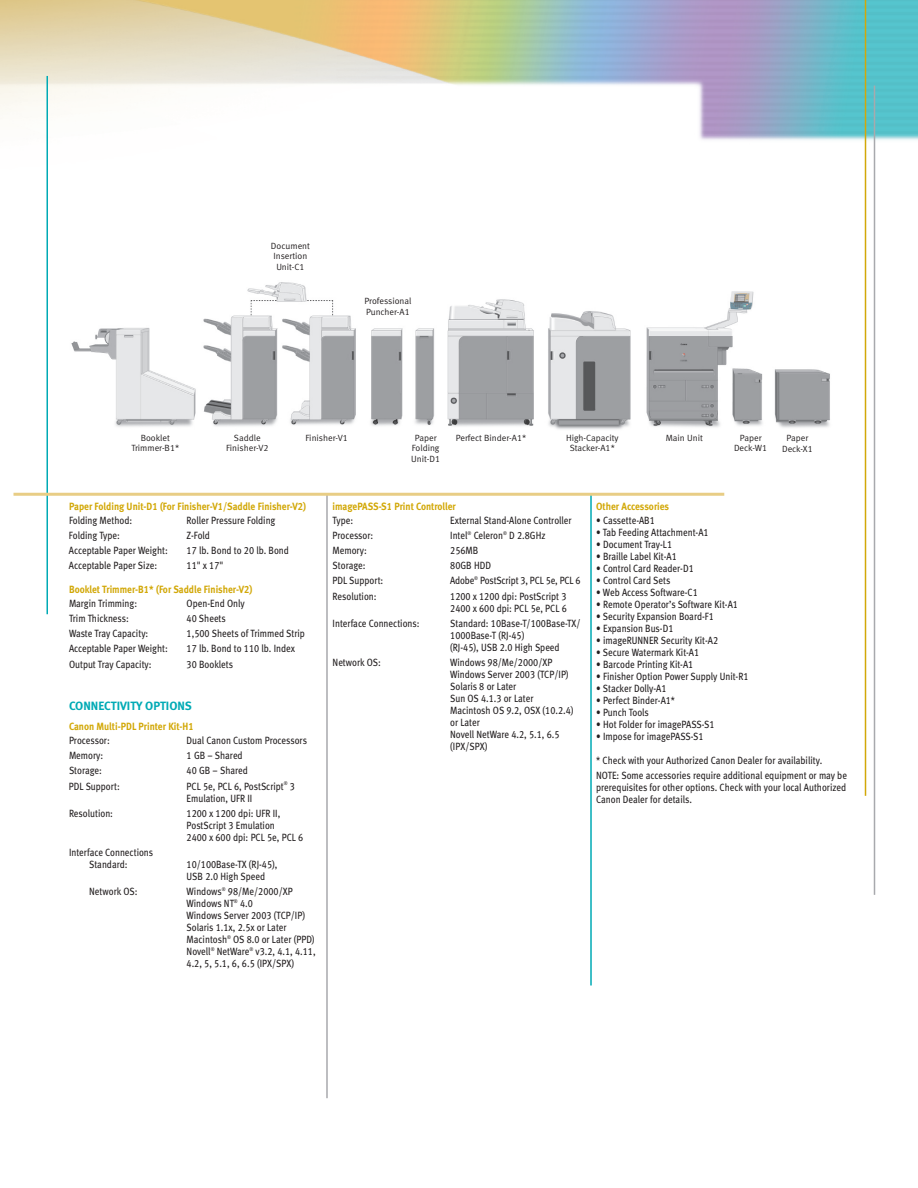
<style>
.page{position:relative;width:918px;height:1188px;background:#fff}
.page>*{position:absolute;margin:0;border:0;box-sizing:border-box;transform-origin:0 0}
.t1{font:12px "Meta Bold LF";color:#00aab5}
.t2{font:10.5px/12px "Meta Book LF";color:#231f20;scale:.87 1}
.t3{font:10.5px "Meta Bold LF";color:#d2a808;scale:.9 1}
.t4{font:9px/10.8px "Meta Normal LF";color:#231f20;text-align:center}
</style>
<div class="page">
<img style="left:0;top:0;width:918px;height:1099px">
<hr style="left:865px;top:0;width:1px;height:796px;background:#d2a808">
<hr style="left:874px;top:86px;width:1px;height:809px;background:#a8a9ad">
<hr style="left:46px;top:76px;width:2px;height:538px;background:#00aab5">
<hr style="left:590px;top:494px;width:2px;height:492px;background:#00aab5">
<div style="left:56px;top:220px;width:794px;height:254px;background:#fff"></div>
<img style="left:71px;top:282px;width:759px;height:147px">
<hr style="left:326px;top:493px;width:2px;height:605px;background:#a8a9ad">
<hr style="left:14px;top:493px;width:710px;height:3px;background:#e8cd85">
<p class="t4" style="left:131px;top:433px;width:49px">Booklet<br>Trimmer-B1*</p>
<p class="t4" style="left:271px;top:241px;width:40px">Document<br>Insertion<br>Unit-C1</p>
<p class="t4" style="left:364px;top:296px;width:48px;text-align:left">Professional<br>Puncher-A1</p>
<p class="t4" style="left:226px;top:433px;width:44px">Saddle<br>Finisher-V2</p>
<p class="t4" style="left:305px;top:433px;width:44px">Finisher-V1</p>
<p class="t4" style="left:456px;top:433px;width:72px">Perfect Binder-A1*</p>
<p class="t4" style="left:566px;top:433px;width:54px">High-Capacity<br>Stacker-A1*</p>
<p class="t4" style="left:666px;top:433px;width:39px">Main Unit</p>
<p class="t4" style="left:734px;top:433px;width:35px">Paper<br>Deck-W1</p>
<p class="t4" style="left:782px;top:433px;width:32px">Paper<br>Deck-X1</p>
<p class="t4" style="left:411px;top:433px;width:30px">Paper<br>Folding<br>Unit-D1</p>
<p class="t3" style="left:69px;top:502px;width:265px">Paper Folding Unit-D1 (For Finisher-V1/Saddle Finisher-V2)</p>
<p class="t2" style="left:69px;top:515px;width:74px">Folding Method:</p>
<p class="t2" style="left:187px;top:515px;width:104px">Roller Pressure Folding</p>
<p class="t2" style="left:69px;top:530px;width:60px">Folding Type:</p>
<p class="t2" style="left:187px;top:530px;width:28px">Z-Fold</p>
<p class="t2" style="left:69px;top:545px;width:115px">Acceptable Paper Weight:</p>
<p class="t2" style="left:187px;top:545px;width:119px">17 lb. Bond to 20 lb. Bond</p>
<p class="t2" style="left:69px;top:561px;width:103px">Acceptable Paper Size:</p>
<p class="t2" style="left:187px;top:561px;width:44px">11" x 17"</p>
<p class="t3" style="left:69px;top:586px;width:205px">Booklet Trimmer-B1* (For Saddle Finisher-V2)</p>
<p class="t2" style="left:69px;top:598px;width:80px">Margin Trimming:</p>
<p class="t2" style="left:187px;top:598px;width:68px">Open-End Only</p>
<p class="t2" style="left:69px;top:613px;width:70px">Trim Thickness:</p>
<p class="t2" style="left:187px;top:613px;width:47px">40 Sheets</p>
<p class="t2" style="left:69px;top:628px;width:93px">Waste Tray Capacity:</p>
<p class="t2" style="left:187px;top:628px;width:138px">1,500 Sheets of Trimmed Strip</p>
<p class="t2" style="left:69px;top:644px;width:115px">Acceptable Paper Weight:</p>
<p class="t2" style="left:187px;top:644px;width:126px">17 lb. Bond to 110 lb. Index</p>
<p class="t2" style="left:69px;top:659px;width:97px">Output Tray Capacity:</p>
<p class="t2" style="left:187px;top:659px;width:55px">30 Booklets</p>
<p class="t1" style="left:69px;top:701px;width:124px">CONNECTIVITY OPTIONS</p>
<p class="t3" style="left:69px;top:723px;width:140px">Canon Multi-PDL Printer Kit-H1</p>
<p class="t2" style="left:69px;top:735px;width:48px">Processor:</p>
<p class="t2" style="left:187px;top:735px;width:140px">Dual Canon Custom Processors</p>
<p class="t2" style="left:69px;top:750px;width:41px">Memory:</p>
<p class="t2" style="left:187px;top:750px;width:66px">1 GB – Shared</p>
<p class="t2" style="left:69px;top:766px;width:39px">Storage:</p>
<p class="t2" style="left:187px;top:766px;width:72px">40 GB – Shared</p>
<p class="t2" style="left:69px;top:781px;width:60px">PDL Support:</p>
<p class="t2" style="left:187px;top:781px;width:126px">PCL 5e, PCL 6, PostScript<sup>®</sup> 3<br>Emulation, UFR II</p>
<p class="t2" style="left:69px;top:808px;width:52px">Resolution:</p>
<p class="t2" style="left:187px;top:808px;width:136px">1200 x 1200 dpi: UFR II,<br>PostScript 3 Emulation<br>2400 x 600 dpi: PCL 5e, PCL 6</p>
<p class="t2" style="left:69px;top:847px;width:98px;text-align:center">Interface Connections<br>Standard:</p>
<p class="t2" style="left:187px;top:859px;width:106px">10/100Base-TX (RJ-45),<br>USB 2.0 High Speed</p>
<p class="t2" style="left:89px;top:887px;width:57px">Network OS:</p>
<p class="t2" style="left:187px;top:887px;width:150px">Windows<sup>®</sup> 98/Me/2000/XP<br>Windows NT<sup>®</sup> 4.0<br>Windows Server 2003 (TCP/IP)<br>Solaris 1.1x, 2.5x or Later<br>Macintosh<sup>®</sup> OS 8.0 or Later (PPD)<br>Novell<sup>®</sup> NetWare<sup>®</sup> v3.2, 4.1, 4.11,<br>4.2, 5, 5.1, 6, 6.5 (IPX/SPX)</p>
<p class="t3" style="left:333px;top:502px;width:138px">imagePASS-S1 Print Controller</p>
<p class="t2" style="left:333px;top:515px;width:25px">Type:</p>
<p class="t2" style="left:450px;top:515px;width:141px">External Stand-Alone Controller</p>
<p class="t2" style="left:333px;top:530px;width:48px">Processor:</p>
<p class="t2" style="left:450px;top:530px;width:111px">Intel<sup>®</sup> Celeron<sup>®</sup> D 2.8GHz</p>
<p class="t2" style="left:333px;top:545px;width:41px">Memory:</p>
<p class="t2" style="left:450px;top:545px;width:34px">256MB</p>
<p class="t2" style="left:333px;top:561px;width:39px">Storage:</p>
<p class="t2" style="left:450px;top:561px;width:48px">80GB HDD</p>
<p class="t2" style="left:333px;top:576px;width:60px">PDL Support:</p>
<p class="t2" style="left:450px;top:576px;width:151px">Adobe<sup>®</sup> PostScript 3, PCL 5e, PCL 6</p>
<p class="t2" style="left:333px;top:591px;width:52px">Resolution:</p>
<p class="t2" style="left:450px;top:591px;width:136px">1200 x 1200 dpi: PostScript 3<br>2400 x 600 dpi: PCL 5e, PCL 6</p>
<p class="t2" style="left:333px;top:618px;width:101px">Interface Connections:</p>
<p class="t2" style="left:450px;top:618px;width:151px">Standard: 10Base-T/100Base-TX/<br>1000Base-T (RJ-45)<br>(RJ-45), USB 2.0 High Speed</p>
<p class="t2" style="left:333px;top:657px;width:57px">Network OS:</p>
<p class="t2" style="left:450px;top:657px;width:143px">Windows 98/Me/2000/XP<br>Windows Server 2003 (TCP/IP)<br>Solaris 8 or Later<br>Sun OS 4.1.3 or Later<br>Macintosh OS 9.2, OSX (10.2.4) or Later<br>Novell NetWare 4.2, 5.1, 6.5 (IPX/SPX)</p>
<p class="t3" style="left:596px;top:502px;width:83px">Other Accessories</p>
<p class="t2" style="left:596px;top:515px;width:69px">• Cassette-AB1</p>
<p class="t2" style="left:596px;top:527px;width:131px">• Tab Feeding Attachment-A1</p>
<p class="t2" style="left:596px;top:539px;width:89px">• Document Tray-L1</p>
<p class="t2" style="left:596px;top:551px;width:94px">• Braille Label Kit-A1</p>
<p class="t2" style="left:596px;top:563px;width:114px">• Control Card Reader-D1</p>
<p class="t2" style="left:596px;top:575px;width:87px">• Control Card Sets</p>
<p class="t2" style="left:596px;top:587px;width:118px">• Web Access Software-C1</p>
<p class="t2" style="left:596px;top:599px;width:164px">• Remote Operator’s Software Kit-A1</p>
<p class="t2" style="left:596px;top:611px;width:137px">• Security Expansion Board-F1</p>
<p class="t2" style="left:596px;top:623px;width:90px">• Expansion Bus-D1</p>
<p class="t2" style="left:596px;top:635px;width:142px">• imageRUNNER Security Kit-A2</p>
<p class="t2" style="left:596px;top:647px;width:120px">• Secure Watermark Kit-A1</p>
<p class="t2" style="left:596px;top:659px;width:113px">• Barcode Printing Kit-A1</p>
<p class="t2" style="left:596px;top:671px;width:177px">• Finisher Option Power Supply Unit-R1</p>
<p class="t2" style="left:596px;top:683px;width:82px">• Stacker Dolly-A1</p>
<p class="t2" style="left:596px;top:695px;width:92px">• Perfect Binder-A1*</p>
<p class="t2" style="left:596px;top:707px;width:62px">• Punch Tools</p>
<p class="t2" style="left:596px;top:719px;width:138px">• Hot Folder for imagePASS-S1</p>
<p class="t2" style="left:596px;top:731px;width:125px">• Impose for imagePASS-S1</p>
<p class="t2" style="left:596px;top:753px;width:290px;line-height:15.3px">* Check with your Authorized Canon Dealer for availability.<br>NOTE: Some accessories require additional equipment or may be</p>
<p class="t2" style="left:596px;top:782px;width:289px">prerequisites for other options. Check with your local Authorized<br>Canon Dealer for details.</p>
</div>
